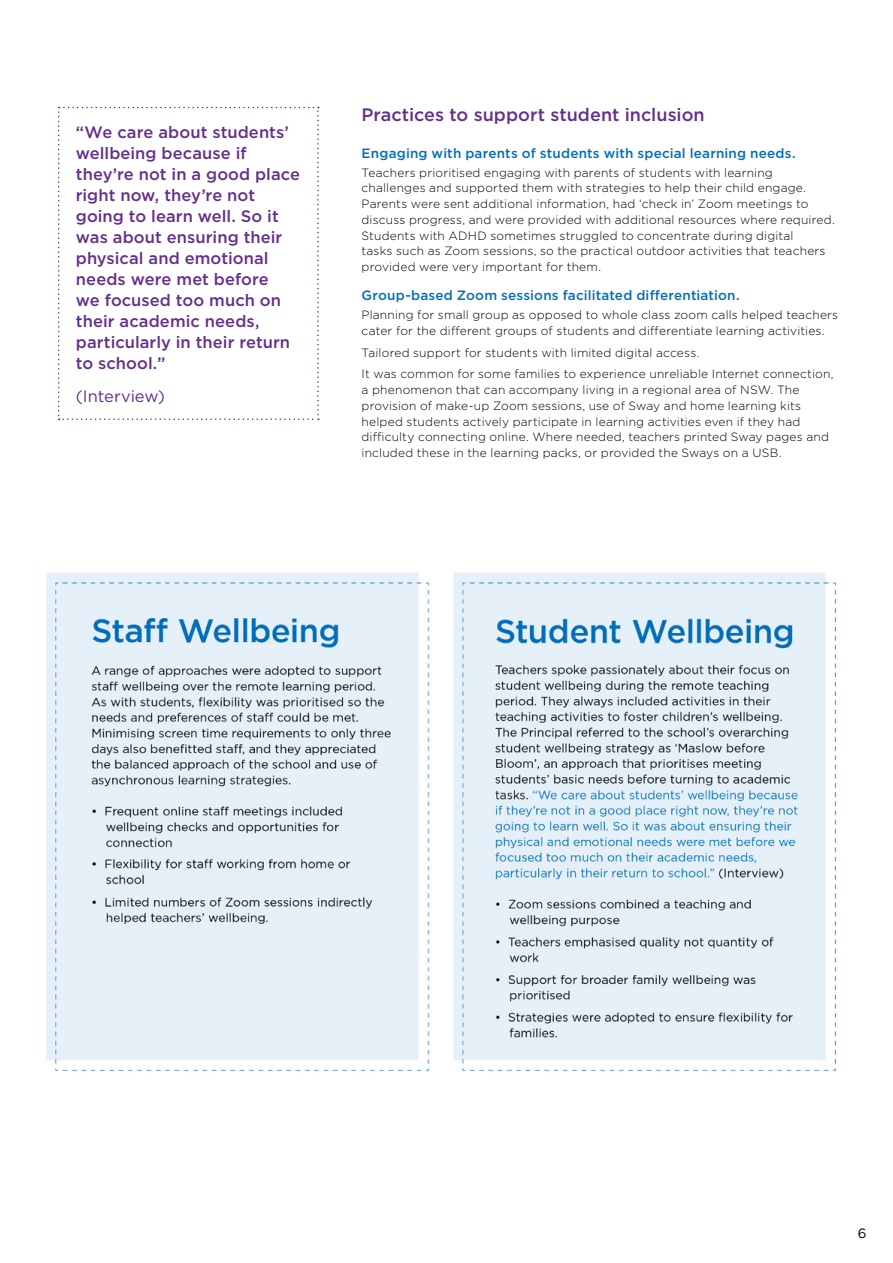
<style>
.page{position:relative;width:893px;height:1263px;background:#fff}
.page>*{position:absolute;margin:0;border:0;box-sizing:border-box;transform-origin:0 0}
.t1{font:500 18px "Gotham";color:#652f8c}
.t2{font:500 16.5px/21px "Gotham";letter-spacing:.005em;color:#652f8c}
.t3{font:16.5px "Gotham";letter-spacing:-.005em;color:#652f8c}
.t4{font:500 13.5px "Gotham";letter-spacing:.015em;color:#006fba}
.t5{font:13.5px "Gotham";color:#000}
.t6{font:300 12px/15.8px "Gotham";letter-spacing:.015em;color:#000}
</style>
<div class="page">
<img style="left:46px;top:572px;width:793px;height:499px">
<svg style="left:58px;top:107px;width:261px;height:313px"></svg>
<p class="t2" style="left:76px;top:121px;width:226px">“We care about students’ wellbeing because if they’re not in a good place right now, they’re not going to learn well. So it was about ensuring their physical and emotional needs were met before<br>we focused too much on their academic needs, particularly in their return to school.”</p>
<h2 class="t3" style="left:76px;top:386px;width:90px">(Interview)</h2>
<h1 class="t1" style="left:362px;top:103px;width:345px">Practices to support student inclusion</h1>
<p class="t4" style="left:362px;top:144px;width:436px">Engaging with parents of students with special learning needs.</p>
<p class="t6" style="left:362px;top:164px;width:475px">Teachers prioritised engaging with parents of students with learning challenges and supported them with strategies to help their child engage.<br>Parents were sent additional information, had ‘check in’ Zoom meetings to discuss progress, and were provided with additional resources where required.<br>Students with ADHD sometimes struggled to concentrate during digital<br>tasks such as Zoom sessions, so the practical outdoor activities that teachers provided were very important for them.</p>
<p class="t4" style="left:362px;top:287px;width:380px">Group-based Zoom sessions facilitated differentiation.</p>
<p class="t6" style="left:362px;top:307px;width:478px">Planning for small group as opposed to whole class zoom calls helped teachers cater for the different groups of students and differentiate learning activities.</p>
<p class="t6" style="left:362px;top:341px;width:473px;line-height:21.8px">Tailored support for students with limited digital access.<br>It was common for some families to experience unreliable Internet connection,</p>
<p class="t6" style="left:362px;top:382px;width:469px">a phenomenon that can accompany living in a regional area of NSW. The provision of make-up Zoom sessions, use of Sway and home learning kits helped students actively participate in learning activities even if they had difficulty connecting online. Where needed, teachers printed Sway pages and included these in the learning packs, or provided the Sways on a USB.</p>
<p class="t5" style="left:858px;top:1225px;width:10px">6</p>
</div>
